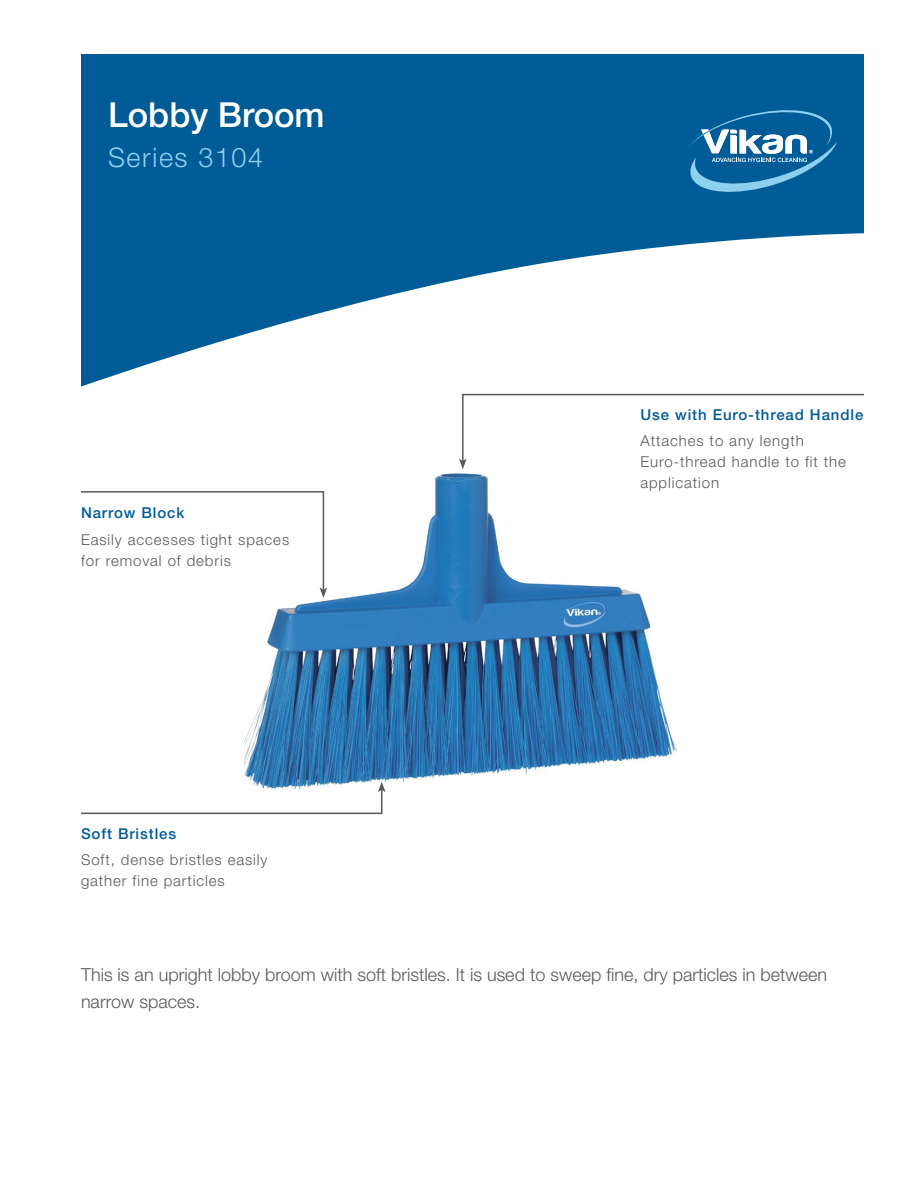
<style>
.page{position:relative;width:918px;height:1188px;background:#fff}
.page>*{position:absolute;margin:0;border:0;box-sizing:border-box;transform-origin:0 0}
.t1{font:500 34.5px "Helvetica Neue LT Std";color:#fff}
.t2{font:300 27px "Helvetica Neue LT Std";letter-spacing:.06em;color:#8dd0ef}
.t3{font:300 18px/27px "Helvetica Neue LT Std";color:#58595b}
.t4{font:300 15px/21px "Helvetica Neue LT Std";letter-spacing:.06em;color:#58595b}
.t5{font:500 15px "Helvetica Neue LT Std";letter-spacing:.06em;color:#005b97}
</style>
<div class="page">
<svg style="left:81px;top:54px;width:783px;height:333px;fill:#005b97"></svg>
<svg style="left:688px;top:110px;width:149px;height:82px;background:#2f7cad"></svg>
<img style="left:244px;top:473px;width:433px;height:311px">
<svg style="left:81px;top:782px;width:305px;height:33px"></svg>
<svg style="left:81px;top:490px;width:246px;height:108px"></svg>
<svg style="left:459px;top:393px;width:405px;height:76px"></svg>
<h1 class="t1" style="left:108px;top:94px;width:218px">Lobby Broom</h1>
<h2 class="t2" style="left:108px;top:141px;width:157px">Series 3104</h2>
<p class="t5" style="left:81px;top:504px;width:105px">Narrow Block</p>
<p class="t4" style="left:81px;top:528px;width:210px">Easily accesses tight spaces for removal of debris</p>
<p class="t5" style="left:81px;top:824px;width:97px">Soft Bristles</p>
<p class="t4" style="left:81px;top:849px;width:188px">Soft, dense bristles easily gather fine particles</p>
<p class="t5" style="left:640px;top:405px;width:224px">Use with Euro-thread Handle</p>
<p class="t4" style="left:640px;top:430px;width:207px">Attaches to any length<br>Euro-thread handle to fit the application</p>
<p class="t3" style="left:81px;top:960px;width:748px">This is an upright lobby broom with soft bristles. It is used to sweep fine, dry particles in between narrow spaces.</p>
</div>
